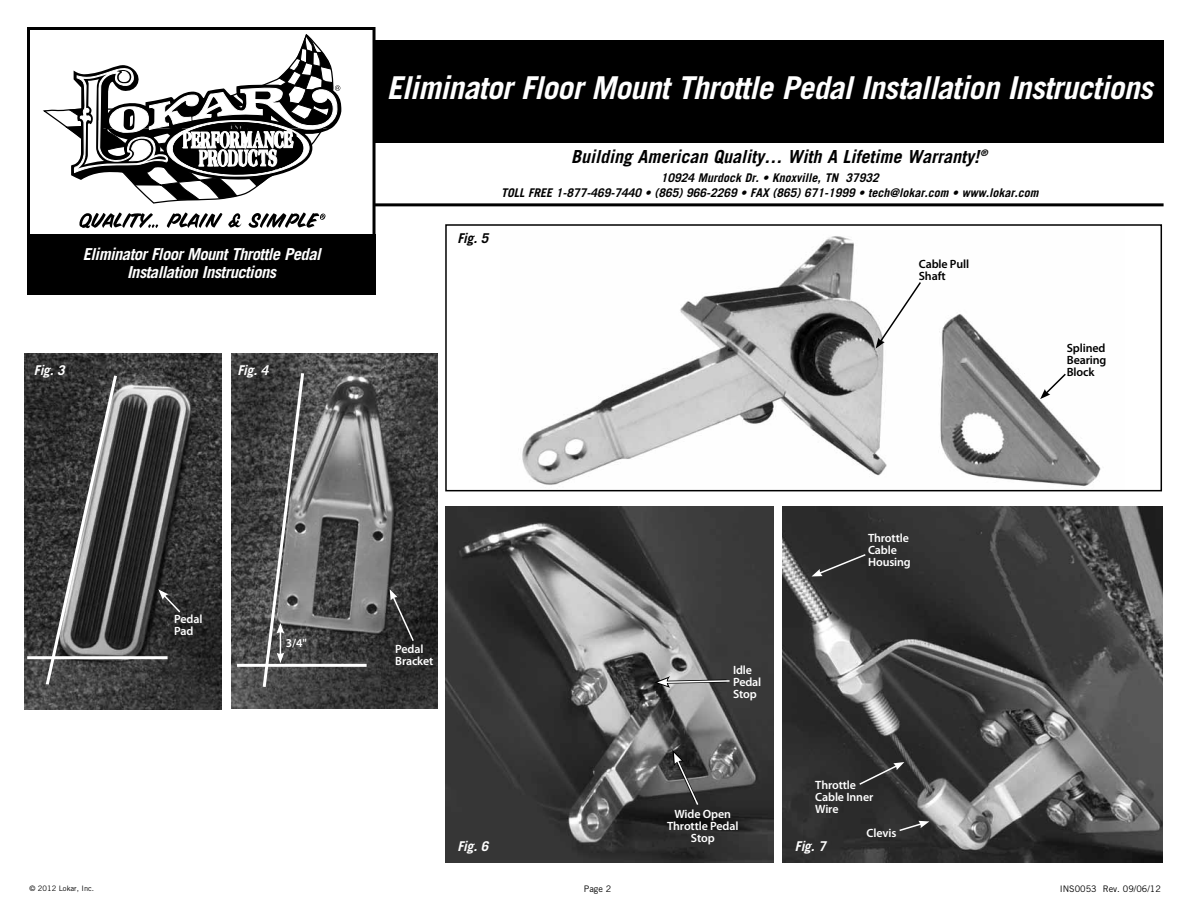
<style>
.page{position:relative;width:1188px;height:918px;background:#fff}
.page>*{position:absolute;margin:0;border:0;box-sizing:border-box;transform-origin:0 0}
.t1{font:italic 700 31.5px "Trade Gothic";letter-spacing:-.02em;color:#fff}
.t2{font:italic 700 18px "Trade Gothic";color:#000}
.t3{font:italic 700 16.5px/18px "Trade Gothic";letter-spacing:-.03em;color:#fff;text-align:center}
.t4{font:italic 700 13.5px "Trade Gothic";letter-spacing:-.015em;color:#fff}
.t5{font:italic 700 13.5px "Trade Gothic";color:#000}
.t6{font:italic 700 12px/14.4px "Trade Gothic";color:#000;text-align:center}
.t7{font:600 12px/12px "Myriad Pro";letter-spacing:-.01em;color:#fff}
.t8{font:600 12px/12px "Myriad Pro";letter-spacing:-.01em;color:#000}
.t9{font:9px "Trade Gothic";color:#000}
.t10{font:italic 700 9px "Trade Gothic";color:#000}
.t11{font:7.5px "Trade Gothic";color:#000}
</style>
<div class="page">
<div style="left:364px;top:41px;width:800px;height:102px;background:#000"></div>
<hr style="left:366px;top:203px;width:798px;height:3px;background:#000">
<div style="left:28px;top:28px;width:346px;height:263px;background:#fff"></div>
<svg style="left:43px;top:109px;width:163px;height:95px"></svg>
<svg style="left:66px;top:34px;width:275px;height:166px"></svg>
<svg style="left:79px;top:212px;width:79px;height:16px"></svg>
<svg style="left:167px;top:212px;width:55px;height:16px"></svg>
<svg style="left:228px;top:213px;width:14px;height:15px"></svg>
<svg style="left:249px;top:212px;width:77px;height:16px"></svg>
<div style="left:27px;top:27px;width:349px;height:266px;border:3px solid #000"></div>
<div style="left:27px;top:234px;width:348px;height:60px;background:#000"></div>
<img style="left:24px;top:354px;width:198px;height:355px">
<img style="left:231px;top:354px;width:207px;height:354px">
<img style="left:522px;top:236px;width:579px;height:251px">
<div style="left:445px;top:224px;width:717px;height:267px;border:2px solid #000"></div>
<img style="left:445px;top:507px;width:329px;height:355px">
<img style="left:782px;top:507px;width:380px;height:355px">
<svg style="left:44px;top:372px;width:75px;height:316px;background:#4c4c4c"></svg>
<hr style="left:27px;top:656px;width:141px;height:3px;background:#fff">
<hr style="left:237px;top:664px;width:130px;height:3px;background:#fff">
<svg style="left:158px;top:589px;width:24px;height:25px"></svg>
<svg style="left:261px;top:370px;width:45px;height:320px;background:#646464"></svg>
<svg style="left:390px;top:589px;width:25px;height:54px"></svg>
<svg style="left:876px;top:280px;width:46px;height:69px"></svg>
<svg style="left:1040px;top:372px;width:27px;height:27px"></svg>
<svg style="left:654px;top:676px;width:77px;height:12px"></svg>
<svg style="left:672px;top:750px;width:28px;height:57px;background:#444"></svg>
<svg style="left:812px;top:553px;width:55px;height:23px"></svg>
<svg style="left:858px;top:762px;width:46px;height:24px"></svg>
<svg style="left:898px;top:821px;width:31px;height:11px"></svg>
<h1 class="t1" style="left:387px;top:68px;width:768px">Eliminator Floor Mount Throttle Pedal Installation Instructions</h1>
<h3 class="t3" style="left:83px;top:245px;width:239px">Eliminator Floor Mount Throttle Pedal<br>Installation Instructions</h3>
<p class="t4" style="left:34px;top:362px;width:32px">Fig. 3</p>
<p class="t4" style="left:237px;top:362px;width:32px">Fig. 4</p>
<p class="t7" style="left:174px;top:613px;width:30px">Pedal<br>Pad</p>
<p class="t7" style="left:286px;top:637px;width:22px">3/4"</p>
<p class="t10" style="left:980px;top:148px;width:9px">®</p>
<h2 class="t2" style="left:571px;top:146px;width:410px">Building American Quality… With A Lifetime Warranty!</h2>
<p class="t6" style="left:501px;top:171px;width:539px">10924 Murdock Dr. • Knoxville, TN 37932<br>TOLL FREE 1-877-469-7440 • (865) 966-2269 • FAX (865) 671-1999 • tech@lokar.com • www.lokar.com</p>
<p class="t5" style="left:458px;top:230px;width:32px">Fig. 5</p>
<p class="t8" style="left:919px;top:258px;width:52px">Cable Pull<br>Shaft</p>
<p class="t8" style="left:1067px;top:342px;width:41px;text-align:justify">Splined Bearing Block</p>
<p class="t7" style="left:395px;top:643px;width:40px">Pedal<br>Bracket</p>
<p class="t7" style="left:733px;top:664px;width:30px">Idle<br>Pedal<br>Stop</p>
<p class="t7" style="left:868px;top:532px;width:44px">Throttle<br>Cable<br>Housing</p>
<p class="t7" style="left:815px;top:779px;width:60px">Throttle<br>Cable Inner<br>Wire</p>
<p class="t7" style="left:866px;top:827px;width:31px">Clevis</p>
<p class="t7" style="left:667px;top:808px;width:73px;text-align:center">Wide Open<br>Throttle Pedal<br>Stop</p>
<p class="t4" style="left:458px;top:838px;width:32px">Fig. 6</p>
<p class="t4" style="left:795px;top:838px;width:32px">Fig. 7</p>
<p class="t11" style="left:29px;top:884px;width:66px">© 2012 Lokar, Inc.</p>
<p class="t9" style="left:584px;top:883px;width:29px">Page 2</p>
<p class="t9" style="left:1060px;top:883px;width:103px">INS0053 Rev. 09/06/12</p>
</div>
